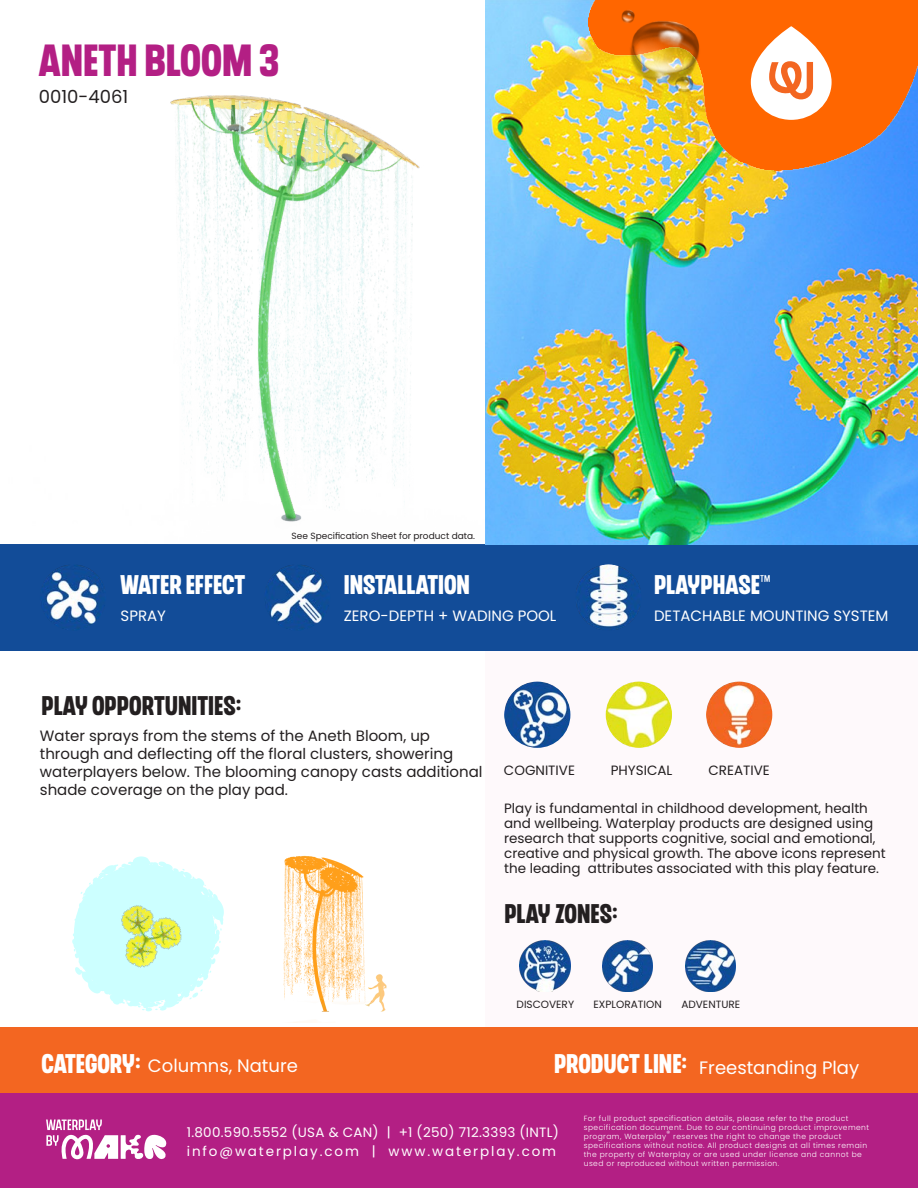
<style>
.page{position:relative;width:918px;height:1188px;background:#fff}
.page>*{position:absolute;margin:0;border:0;box-sizing:border-box;transform-origin:0 0}
.t1{font:45px "CHEDROS";color:#b31f84}
.t2{font:27px "CHEDROS";color:#fff}
.t3{font:27px "CHEDROS";color:#231f20}
.t4{font:18px "Poppins";color:#fff}
.t5{font:18px "Poppins";color:#231f20}
.MAKR{font:15px/18px "Poppins";color:#231f20}
.t6{font:15px "Poppins";color:#fff}
.t7{font:13.5px/15px "Poppins";color:#231f20}
.t8{font:13.5px/19.5px "Poppins";letter-spacing:.14em;color:#fff}
.t9{font:10.5px "Poppins";color:#231f20}
.t10{font:9px "Poppins";color:#231f20}
.t11{font:300 7.5px/9px "Poppins";letter-spacing:.06em;color:#fff}
.s1{font-style:inherit}
.s2{font-family:"CHEDROS";font-size:27px}
</style>
<div class="page">
<div style="left:0;top:1027px;width:918px;height:67px;background:#f36621"></div>
<div style="left:485px;top:651px;width:433px;height:376px;background:#fef9fb"></div>
<div style="left:0;top:1094px;width:918px;height:94px;background:#b31f84"></div>
<div style="left:0;top:544px;width:918px;height:107px;background:#124c98"></div>
<img style="left:485px;top:0;width:433px;height:545px">
<svg style="left:46px;top:1120px;width:120px;height:39px"></svg>
<img style="left:567px;top:0;width:351px;height:171px">
<img style="left:620px;top:10px;width:82px;height:88px">
<svg style="left:751px;top:26px;width:81px;height:94px"></svg>
<svg style="left:769px;top:61px;width:44px;height:38px"></svg>
<img style="left:504px;top:682px;width:66px;height:66px;border-radius:33px">
<img style="left:520px;top:941px;width:50px;height:50px">
<img style="left:603px;top:941px;width:50px;height:50px">
<img style="left:685px;top:941px;width:51px;height:50px">
<img style="left:706px;top:682px;width:66px;height:66px;border-radius:33px">
<img style="left:606px;top:682px;width:66px;height:66px;border-radius:33px">
<svg style="left:93px;top:856px;width:131px;height:155px"></svg>
<img style="left:283px;top:855px;width:104px;height:167px">
<img style="left:72px;top:879px;width:150px;height:128px">
<img style="left:170px;top:95px;width:250px;height:427px">
<img style="left:40px;top:564px;width:66px;height:67px;border-radius:33px">
<img style="left:264px;top:564px;width:66px;height:67px;border-radius:33px">
<img style="left:575px;top:564px;width:67px;height:67px;border-radius:33px">
<p class="t1" style="left:39px;top:35px;width:242px">ANETH BLOOM 3</p>
<p class="t5" style="left:39px;top:87px;width:91px">0010-4061</p>
<h2 class="t2" style="left:121px;top:569px;width:126px">WATER EFFECT</h2>
<h3 class="t6" style="left:121px;top:607px;width:47px">SPRAY</h3>
<h2 class="t3" style="left:41px;top:690px;width:201px">PLAY OPPORTUNITIES:</h2>
<p class="t10" style="left:292px;top:531px;width:185px">See Specification Sheet for product data.</p>
<h2 class="t2" style="left:344px;top:569px;width:128px">INSTALLATION</h2>
<h3 class="t6" style="left:344px;top:607px;width:214px">ZERO-DEPTH + WADING POOL</h3>
<p class="MAKR" style="left:40px;top:727px;width:444px">Water sprays from the stems of the Aneth Bloom, up through and deflecting off the floral clusters, showering waterplayers below. The blooming canopy casts additional shade coverage on the play pad.</p>
<h3 class="t7" style="left:504px;top:762px;width:73px">COGNITIVE</h3>
<h2 class="t2" style="left:654px;top:570px;width:119px">PLAYPHASE<span class="s1">™</span></h2>
<h3 class="t6" style="left:654px;top:607px;width:236px">DETACHABLE MOUNTING SYSTEM</h3>
<p class="t7" style="left:611px;top:762px;width:63px">PHYSICAL</p>
<p class="t7" style="left:709px;top:762px;width:63px">CREATIVE</p>
<p class="t7" style="left:504px;top:800px;width:383px">Play is fundamental in childhood development, health and wellbeing. Waterplay products are designed using research that supports cognitive, social and emotional, creative and physical growth. The above icons represent the leading attributes associated with this play feature.</p>
<h2 class="t3" style="left:504px;top:898px;width:115px">PLAY ZONES:</h2>
<p class="t9" style="left:517px;top:998px;width:59px">DISCOVERY</p>
<p class="t9" style="left:594px;top:998px;width:70px">EXPLORATION</p>
<p class="t9" style="left:681px;top:998px;width:60px">ADVENTURE</p>
<h2 class="t2" style="left:41px;top:1048px;width:101px">CATEGORY:</h2>
<h3 class="t4" style="left:554px;top:1057px;width:307px"><span class="s2">PRODUCT LINE:</span> Freestanding Play</h3>
<p class="t4" style="left:148px;top:1055px;width:151px">Columns, Nature</p>
<h3 class="t8" style="left:187px;top:1122px;width:374px">1.800.590.5552 (USA &amp; CAN) | +1 (250) 712.3393 (INTL) info@waterplay.com | www.waterplay.com</h3>
<p class="t11" style="left:584px;top:1114px;width:287px">For full product specification details, please refer to the product specification document. Due to our continuing product improvement program, Waterplay® reserves the right to change the product specifications without notice. All product designs at all times remain the property of Waterplay or are used under license and cannot be used or reproduced without written permission.</p>
</div>
